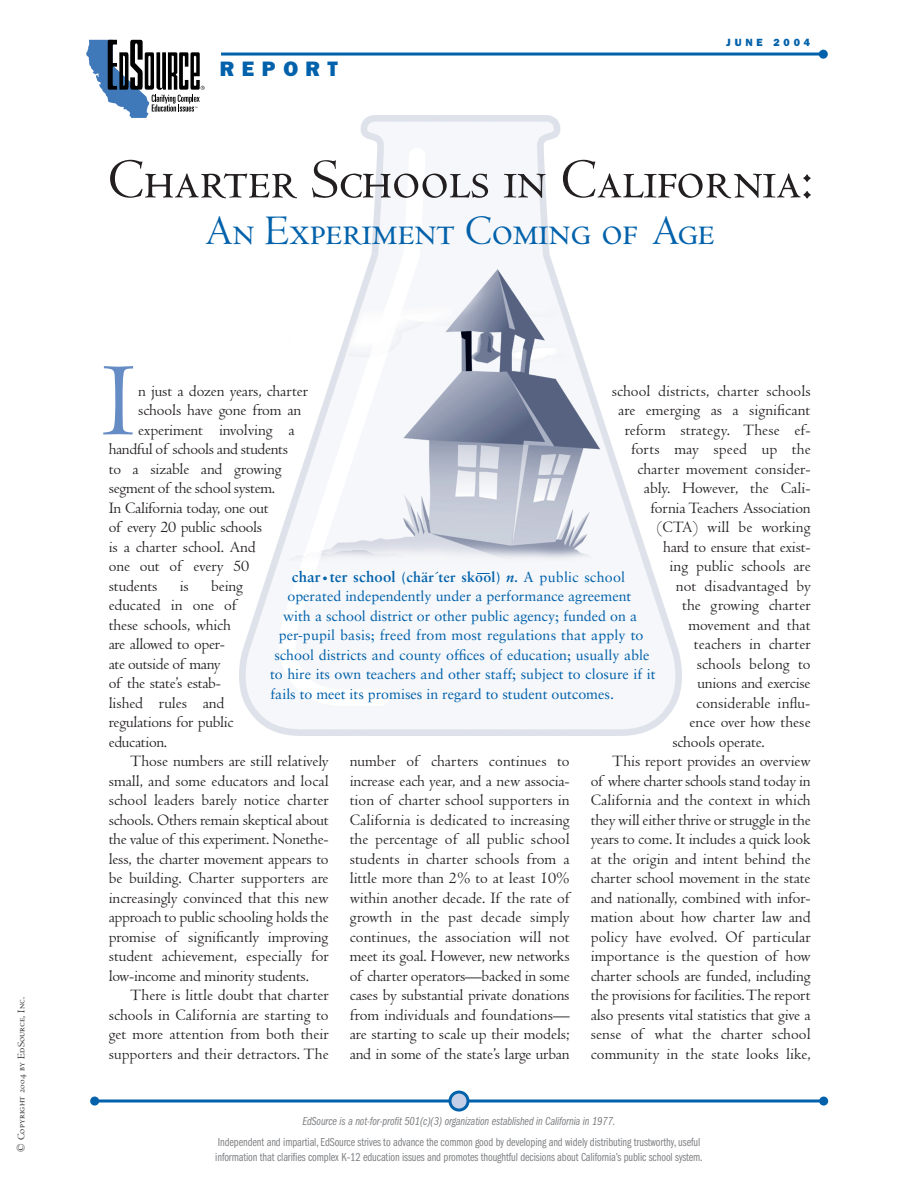
<style>
.page{position:relative;width:918px;height:1188px;background:#fff}
.page>*{position:absolute;margin:0;border:0;box-sizing:border-box;transform-origin:0 0}
.t1{font:108px "Centaur";color:#668cc5}
.t2{font:58.5px "Centaur MT SC";letter-spacing:-.005em;color:#231f20}
.t3{font:43.5px "Centaur MT SC";letter-spacing:-.005em;color:#0161aa}
.t4{font:800 21px "Franklin Gothic";letter-spacing:.36em;color:#0161aa}
.t5{font:16.5px/19.5px "Centaur";letter-spacing:-.005em;color:#231f20;text-align:justify}
.t6{font:16.5px "Centaur";letter-spacing:-.025em;color:#231f20}
.t7{font:14.25px "Sabon";color:#0161aa}
.t8{font:700 14.25px "Sabon";letter-spacing:.015em;color:#0161aa}
.t9{font:12px/15px "Franklin Gothic Book Cmpr";letter-spacing:-.01em;color:#808285}
.t10{font:12px "Franklin Gothic Book Cmpr Ital";letter-spacing:-.01em;color:#808285}
.t11{font:10.5px "Centaur MT SC";letter-spacing:.02em;color:#231f20}
.t12{font:800 10.5px "Franklin Gothic";letter-spacing:.36em;color:#0161aa}
.s1{font-size:15px}
.s2{font-size:10.5px}
.s3{font-style:italic}
.s4{font-weight:400}
</style>
<div class="page">
<hr style="left:93px;top:1100px;width:731px;height:2px;background:#0161aa">
<div style="left:90px;top:1097px;width:9px;height:9px;background:#0161aa;border-radius:50%"></div>
<div style="left:819px;top:1097px;width:9px;height:9px;background:#0161aa;border-radius:50%"></div>
<svg style="left:448px;top:1091px;width:22px;height:21px"></svg>
<hr style="left:221px;top:53px;width:603px;height:3px;background:#0161aa">
<div style="left:819px;top:50px;width:9px;height:9px;background:#0161aa;border-radius:50%"></div>
<svg style="left:86px;top:40px;width:119px;height:78px"></svg>
<img style="left:239px;top:115px;width:443px;height:621px">
<svg style="left:477px;top:573px;width:13px;height:1px"></svg>
<p class="t11" style="left:17px;top:1152px;width:157px;rotate:-90deg">© Copyright 2004 by EdSource, Inc.</p>
<p class="t4" style="left:220px;top:62px;width:119px">REPORT</p>
<p class="t12" style="left:726px;top:39px;width:85px">JUNE 2004</p>
<h2 class="t2" style="left:108px;top:158px;width:707px">Charter Schools in California:</h2>
<h3 class="t3" style="left:206px;top:215px;width:511px">An Experiment Coming of Age</h3>
<h1 class="t1" style="left:102px;top:362px;width:35px">I</h1>
<p class="t5" style="left:612px;top:383px;width:200px">school districts, charter schools</p>
<p class="t5" style="left:618px;top:403px;width:194px">are emerging as a significant</p>
<p class="t5" style="left:625px;top:422px;width:188px">reform strategy. These ef-</p>
<p class="t5" style="left:631px;top:442px;width:181px">forts may speed up the</p>
<p class="t5" style="left:638px;top:461px;width:175px">charter movement consider-</p>
<p class="t5" style="left:644px;top:481px;width:168px">ably. However, the Cali-</p>
<p class="t5" style="left:650px;top:500px;width:162px">fornia Teachers Association</p>
<p class="t5" style="left:657px;top:520px;width:155px">(CTA) will be working</p>
<p class="t5" style="left:663px;top:539px;width:149px">hard to ensure that exist-</p>
<p class="t5" style="left:670px;top:559px;width:143px">ing public schools are</p>
<p class="t5" style="left:676px;top:578px;width:136px">not disadvantaged by</p>
<p class="t5" style="left:682px;top:598px;width:130px">the growing charter</p>
<p class="t5" style="left:689px;top:617px;width:124px">movement and that</p>
<p class="t5" style="left:694px;top:637px;width:118px">teachers in charter</p>
<p class="t5" style="left:697px;top:656px;width:115px">schools belong to</p>
<p class="t5" style="left:697px;top:676px;width:115px">unions and exercise</p>
<p class="t5" style="left:696px;top:695px;width:116px">considerable influ-</p>
<p class="t5" style="left:689px;top:715px;width:123px">ence over how these</p>
<p class="t5" style="left:672px;top:734px;width:94px">schools operate.</p>
<p class="t5" style="left:612px;top:754px;width:200px">This report provides an overview</p>
<p class="t6" style="left:591px;top:775px;width:221px">of where charter schools stand today in</p>
<p class="t5" style="left:591px;top:793px;width:222px">California and the context in which</p>
<p class="t5" style="left:591px;top:812px;width:222px">they will either thrive or struggle in the</p>
<p class="t5" style="left:591px;top:832px;width:221px">years to come. It includes a quick look</p>
<p class="t5" style="left:591px;top:851px;width:222px">at the origin and intent behind the</p>
<p class="t5" style="left:591px;top:871px;width:221px">charter school movement in the state</p>
<p class="t5" style="left:591px;top:890px;width:222px">and nationally, combined with infor-</p>
<p class="t5" style="left:591px;top:910px;width:222px">mation about how charter law and</p>
<p class="t5" style="left:591px;top:929px;width:222px">policy have evolved. Of particular</p>
<p class="t5" style="left:591px;top:949px;width:222px">importance is the question of how</p>
<p class="t5" style="left:591px;top:968px;width:221px">charter schools are funded, including</p>
<p class="t5" style="left:591px;top:988px;width:221px">the provisions for facilities. The report</p>
<p class="t5" style="left:591px;top:1007px;width:221px">also presents vital statistics that give a</p>
<p class="t5" style="left:591px;top:1027px;width:222px">sense of what the charter school</p>
<p class="t5" style="left:591px;top:1046px;width:222px">community in the state looks like,</p>
<p class="t5" style="left:138px;top:383px;width:171px">n just a dozen years, charter</p>
<p class="t5" style="left:138px;top:403px;width:165px">schools have gone from an</p>
<p class="t5" style="left:138px;top:422px;width:158px">experiment involving a</p>
<p class="t5" style="left:109px;top:442px;width:181px">handful of schools and students</p>
<p class="t5" style="left:109px;top:461px;width:174px">to a sizable and growing</p>
<p class="t5" style="left:109px;top:481px;width:168px">segment of the school system.</p>
<p class="t5" style="left:109px;top:500px;width:161px">In California today, one out</p>
<p class="t5" style="left:109px;top:520px;width:155px">of every 20 public schools</p>
<p class="t5" style="left:109px;top:539px;width:149px">is a charter school. And</p>
<p class="t5" style="left:109px;top:559px;width:142px">one out of every 50</p>
<p class="t5" style="left:109px;top:578px;width:50px">students</p>
<p class="t5" style="left:180px;top:578px;width:11px">is</p>
<p class="t8" style="left:292px;top:571px;width:335px"><span class="s1">char</span> <span class="s2">•</span> <span class="s1">ter school</span> (chär´ter skool) <span class="s3">n.</span> <span class="s4">A public school</span></p>
<p class="t7" style="left:287px;top:591px;width:345px">operated independently under a performance agreement</p>
<p class="t7" style="left:283px;top:610px;width:356px">with a school district or other public agency; funded on a</p>
<p class="t7" style="left:279px;top:630px;width:366px">per-pupil basis; freed from most regulations that apply to</p>
<p class="t7" style="left:274px;top:649px;width:377px">school districts and county offices of education; usually able</p>
<p class="t7" style="left:270px;top:669px;width:387px">to hire its own teachers and other staff; subject to closure if it</p>
<p class="t7" style="left:271px;top:688px;width:345px">fails to meet its promises in regard to student outcomes.</p>
<p class="t5" style="left:109px;top:578px;width:136px;text-align:left;text-indent:102px">being educated in one of these schools, which are allowed to oper&shy;ate outside of many<br>of the state’s estab&shy;lished rules and regulations for public education.</p>
<p class="t5" style="left:109px;top:754px;width:222px;text-indent:22px">Those numbers are still relatively small, and some educators and local school leaders barely notice charter schools. Others remain skeptical about the value of this experiment. Nonethe&shy;less, the charter movement appears to be building. Charter supporters are increasingly convinced that this new approach to public schooling holds the promise of significantly improving student achievement, especially for low-income and minority students.</p>
<p class="t5" style="left:109px;top:988px;width:222px;text-indent:22px">There is little doubt that charter schools in California are starting to get more attention from both their supporters and their detractors. The</p>
<p class="t5" style="left:350px;top:754px;width:222px">number of charters continues to increase each year, and a new associa&shy;tion of charter school supporters in California is dedicated to increasing the percentage of all public school students in charter schools from a little more than 2% to at least 10% within another decade. If the rate of growth in the past decade simply continues, the association will not meet its goal. However, new networks of charter operators—backed in some cases by substantial private donations from individuals and foundations— are starting to scale up their models; and in some of the state’s large urban</p>
<p class="t10" style="left:302px;top:1117px;width:315px">EdSource is a not-for-profit 501(c)(3) organization established in California in 1977.</p>
<p class="t9" style="left:215px;top:1135px;width:489px">Independent and impartial, EdSource strives to advance the common good by developing and widely distributing trustworthy, useful information that clarifies complex K–12 education issues and promotes thoughtful decisions about California’s public school system.</p>
</div>
